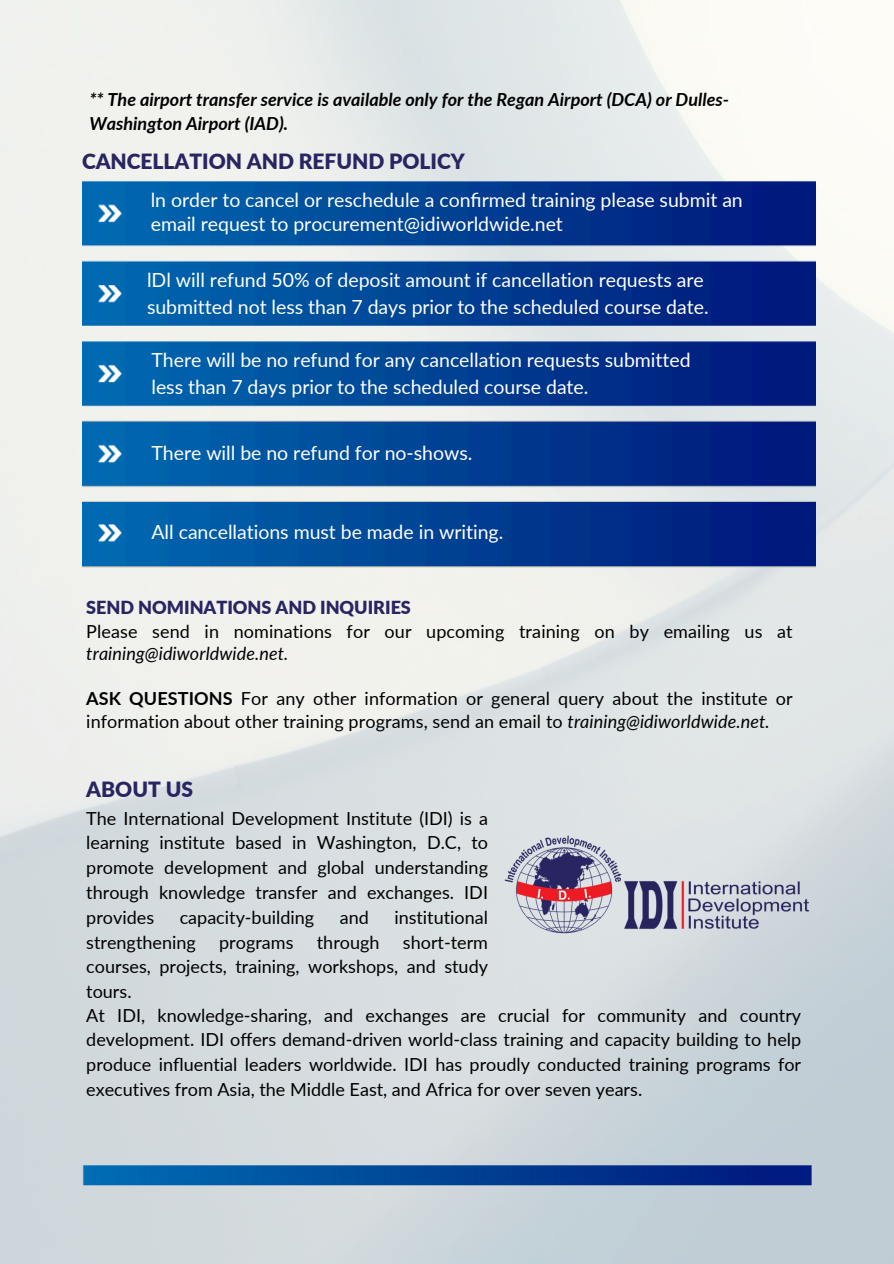
<style>
.page{position:relative;width:894px;height:1264px;background:#fff}
.page>*{position:absolute;margin:0;border:0;box-sizing:border-box;transform-origin:0 0}
.t1{font:900 21px "Lato";color:#282562}
.t2{font:19.5px/27px "Lato";color:#fff}
.t3{font:18px/24.8px "Lato";color:#000;text-align:justify}
.t4{font:italic 700 18px/24.8px "Lato";color:#000}
.t5{font:900 18px "Lato";color:#282562}
.s1{font-style:italic}
.s2{font-weight:700}
</style>
<div class="page">
<img style="left:0;top:0;width:893px;height:1263px">
<img style="left:82px;top:1165px;width:729px;height:20px">
<img style="left:82px;top:173px;width:732px;height:403px">
<img style="left:504px;top:826px;width:310px;height:116px">
<h3 class="t4" style="left:89px;top:86px;width:641px">** The airport transfer service is available only for the Regan Airport (DCA) or Dulles-<br>Washington Airport (IAD).</h3>
<h1 class="t1" style="left:82px;top:148px;width:384px">CANCELLATION AND REFUND POLICY</h1>
<h2 class="t2" style="left:151px;top:188px;width:593px;line-height:23.7px">ln order to cancel or reschedule a confirmed training please submit an email request to procurement@idiworldwide.net</h2>
<h2 class="t2" style="left:147px;top:266px;width:563px">lDl will refund 50% of deposit amount if cancellation requests are submitted not less than 7 days prior to the scheduled course date.</h2>
<h2 class="t2" style="left:151px;top:346px;width:540px">There will be no refund for any cancellation requests submitted less than 7 days prior to the scheduled course date.</h2>
<p class="t2" style="left:151px;top:439px;width:322px">There will be no refund for no-shows.</p>
<h2 class="t2" style="left:151px;top:518px;width:353px">All cancellations must be made in writing.</h2>
<h2 class="t5" style="left:86px;top:596px;width:326px">SEND NOMINATIONS AND INQUIRIES</h2>
<p class="t3" style="left:86px;top:619px;width:707px;line-height:22.5px">Please send in nominations for our upcoming training on by emailing us at <span class="s1">training@idiworldwide.net.</span></p>
<p class="t3" style="left:86px;top:687px;width:707px;line-height:22.5px"><span class="s2">ASK QUESTIONS</span> For any other information or general query about the institute or information about other training programs, send an email to <span class="s1">training@idiworldwide.net.</span></p>
<p class="t1" style="left:86px;top:776px;width:108px">ABOUT US</p>
<p class="t3" style="left:86px;top:805px;width:403px">The International Development Institute (IDI) is a learning institute based in Washington, D.C, to promote development and global understanding through knowledge transfer and exchanges. IDI provides</p>
<p class="t3" style="left:180px;top:904px;width:136px">capacity-building</p>
<p class="t3" style="left:339px;top:904px;width:31px">and</p>
<p class="t3" style="left:394px;top:904px;width:95px">institutional</p>
<p class="t3" style="left:86px;top:929px;width:111px">strengthening</p>
<p class="t3" style="left:219px;top:929px;width:76px">programs</p>
<p class="t3" style="left:317px;top:929px;width:64px">through</p>
<p class="t3" style="left:86px;top:929px;width:403px;text-indent:316px">short-term courses, projects, training, workshops, and study tours.</p>
<h1 class="t3" style="left:86px;top:1002px;width:716px">At IDI, knowledge-sharing, and exchanges are crucial for community and country development. IDI offers demand-driven world-class training and capacity building to help produce influential leaders worldwide. IDI has proudly conducted training programs for executives from Asia, the Middle East, and Africa for over seven years.</h1>
</div>
